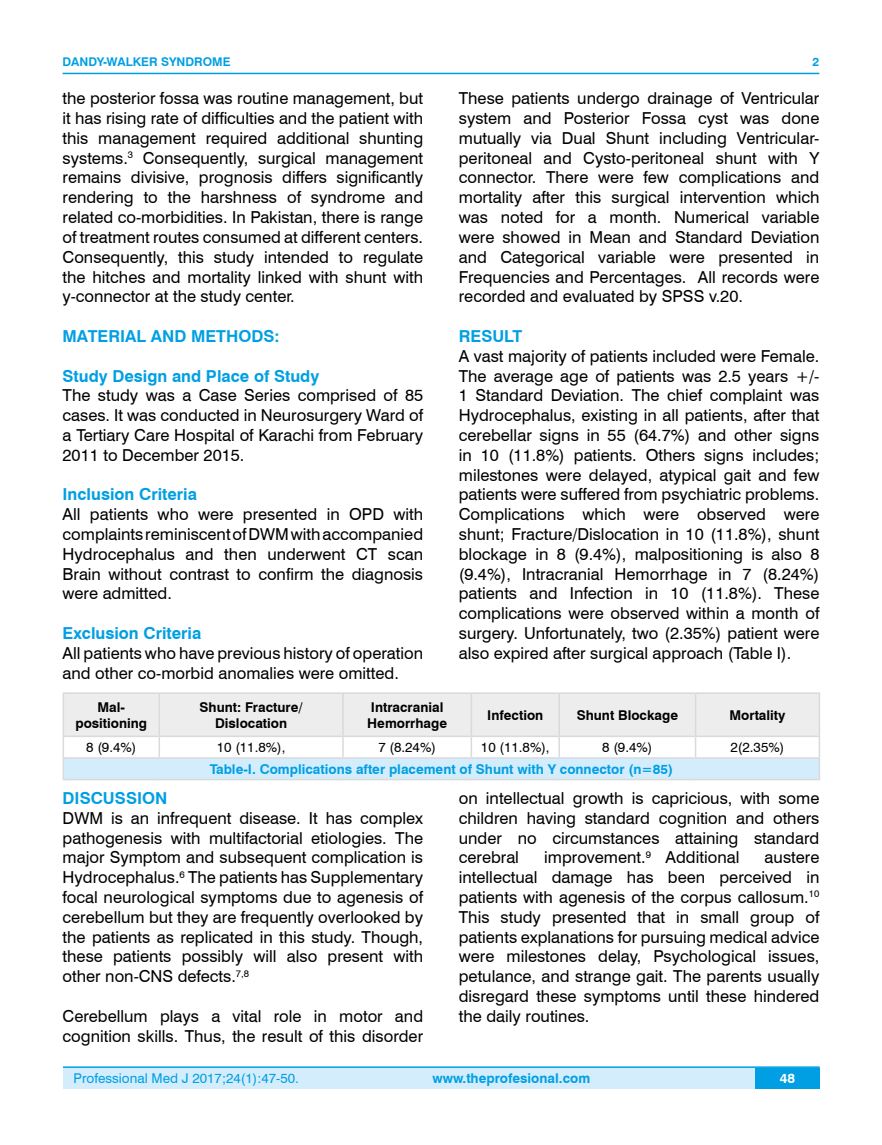
<style>
.page{position:relative;width:882px;height:1145px;background:#fff}
.page>*{position:absolute;margin:0;border:0;box-sizing:border-box;transform-origin:0 0}
.t1{font:16.5px/19.8px "Swiss 721 BT";color:#000;text-align:justify}
.t2{font:700 16.5px "Swiss 721 BT";color:#009fe3}
.t3{font:700 13.5px/16.2px "Swiss 721 BT";color:#000;text-align:center}
.t4{font:700 13.5px "Swiss 721 BT";color:#009fe3}
.t5{font:13.5px "Swiss 721 BT";color:#000}
.t6{font:13.5px "Swiss 721 BT";color:#009fe3}
.t7{font:700 13.5px "Swiss 721 BT";color:#fff}
.t8{font:700 12px "Swiss 721 BT";color:#009fe3}
</style>
<div class="page">
<div style="left:63px;top:1067px;width:756px;height:21px;background:#d4edfc"></div>
<hr style="left:63px;top:1066px;width:756px;height:2px;background:#009fe3">
<div style="left:754px;top:1068px;width:65px;height:20px;background:#009fe3"></div>
<hr style="left:63px;top:73px;width:756px;height:1px;background:#009fe3">
<hr style="left:63px;top:692px;width:96px;height:2px;background:#dadada">
<hr style="left:159px;top:692px;width:184px;height:2px;background:#dadada">
<hr style="left:343px;top:692px;width:128px;height:2px;background:#dadada">
<hr style="left:471px;top:692px;width:88px;height:2px;background:#dadada">
<hr style="left:559px;top:692px;width:136px;height:2px;background:#dadada">
<hr style="left:695px;top:692px;width:124px;height:2px;background:#dadada">
<svg style="left:63px;top:694px;width:756px;height:85px"></svg>
<hr style="left:63px;top:779px;width:96px;height:1px;background:#dadada">
<hr style="left:159px;top:779px;width:184px;height:1px;background:#dadada">
<hr style="left:343px;top:779px;width:128px;height:1px;background:#dadada">
<hr style="left:471px;top:779px;width:88px;height:1px;background:#dadada">
<hr style="left:559px;top:779px;width:136px;height:1px;background:#dadada">
<hr style="left:695px;top:779px;width:124px;height:1px;background:#dadada">
<p class="t8" style="left:63px;top:53px;width:169px">DANDY-WALKER SYNDROME</p>
<p class="t1" style="left:63px;top:88px;width:362px">the posterior fossa was routine management, but it has rising rate of difficulties and the patient with this management required additional shunting systems.<sup>3</sup> Consequently, surgical management remains divisive, prognosis differs significantly rendering to the harshness of syndrome and related co-morbidities. In Pakistan, there is range of treatment routes consumed at different centers.<br>Consequently, this study intended to regulate the hitches and mortality linked with shunt with y-connector at the study center.</p>
<p class="t2" style="left:63px;top:325px;width:218px">MATERIAL AND METHODS:</p>
<p class="t2" style="left:63px;top:364px;width:258px">Study Design and Place of Study</p>
<p class="t1" style="left:63px;top:385px;width:362px">The study was a Case Series comprised of 85 cases. It was conducted in Neurosurgery Ward of a Tertiary Care Hospital of Karachi from February 2011 to December 2015.</p>
<p class="t2" style="left:63px;top:483px;width:136px">Inclusion Criteria</p>
<p class="t1" style="left:63px;top:504px;width:362px">All patients who were presented in OPD with complaints reminiscent of DWM with accompanied Hydrocephalus and then underwent CT scan Brain without contrast to confirm the diagnosis were admitted.</p>
<p class="t2" style="left:63px;top:622px;width:140px">Exclusion Criteria</p>
<p class="t1" style="left:63px;top:642px;width:362px">All patients who have previous history of operation and other co-morbid anomalies were omitted.</p>
<p class="t8" style="left:812px;top:53px;width:8px">2</p>
<p class="t1" style="left:458px;top:88px;width:362px">These patients undergo drainage of Ventricular system and Posterior Fossa cyst was done mutually via Dual Shunt including Ventricular&shy;peritoneal and Cysto-peritoneal shunt with Y connector. There were few complications and mortality after this surgical intervention which was noted for a month. Numerical variable were showed in Mean and Standard Deviation and Categorical variable were presented in Frequencies and Percentages. All records were recorded and evaluated by SPSS v.20.</p>
<p class="t2" style="left:458px;top:325px;width:65px">RESULT</p>
<p class="t1" style="left:458px;top:345px;width:362px">A vast majority of patients included were Female.<br>The average age of patients was 2.5 years +/- 1 Standard Deviation. The chief complaint was Hydrocephalus, existing in all patients, after that cerebellar signs in 55 (64.7%) and other signs in 10 (11.8%) patients. Others signs includes; milestones were delayed, atypical gait and few patients were suffered from psychiatric problems.<br>Complications which were observed were shunt; Fracture/Dislocation in 10 (11.8%), shunt blockage in 8 (9.4%), malpositioning is also 8 (9.4%), Intracranial Hemorrhage in 7 (8.24%) patients and Infection in 10 (11.8%). These complications were observed within a month of surgery. Unfortunately, two (2.35%) patient were also expired after surgical approach (Table I).</p>
<p class="t3" style="left:75px;top:698px;width:73px">Mal&shy;positioning</p>
<p class="t3" style="left:199px;top:698px;width:105px">Shunt: Fracture/<br>Dislocation</p>
<p class="t3" style="left:367px;top:698px;width:81px;text-align:left">Intracranial<br>Hemorrhage</p>
<p class="t3" style="left:487px;top:706px;width:57px">Infection</p>
<p class="t3" style="left:576px;top:706px;width:103px">Shunt Blockage</p>
<p class="t3" style="left:729px;top:706px;width:57px">Mortality</p>
<p class="t5" style="left:86px;top:738px;width:52px">8 (9.4%)</p>
<p class="t5" style="left:217px;top:738px;width:70px">10 (11.8%),</p>
<p class="t5" style="left:378px;top:738px;width:59px">7 (8.24%)</p>
<p class="t5" style="left:480px;top:738px;width:70px">10 (11.8%),</p>
<p class="t5" style="left:602px;top:738px;width:52px">8 (9.4%)</p>
<p class="t5" style="left:730px;top:738px;width:55px">2(2.35%)</p>
<p class="t4" style="left:209px;top:759px;width:464px">Table-I. Complications after placement of Shunt with Y connector (n=85)</p>
<p class="t2" style="left:63px;top:786px;width:106px">DISCUSSION</p>
<p class="t1" style="left:63px;top:807px;width:362px">DWM is an infrequent disease. It has complex pathogenesis with multifactorial etiologies. The major Symptom and subsequent complication is Hydrocephalus.<sup>6</sup> The patients has Supplementary focal neurological symptoms due to agenesis of cerebellum but they are frequently overlooked by the patients as replicated in this study. Though, these patients possibly will also present with other non-CNS defects.<sup>7,8</sup></p>
<p class="t1" style="left:63px;top:1005px;width:362px">Cerebellum plays a vital role in motor and cognition skills. Thus, the result of this disorder</p>
<p class="t1" style="left:458px;top:787px;width:362px">on intellectual growth is capricious, with some children having standard cognition and others under no circumstances attaining standard cerebral</p>
<p class="t1" style="left:544px;top:847px;width:197px">improvement.<sup>9</sup> Additional</p>
<p class="t1" style="left:458px;top:847px;width:362px;text-indent:305px">austere intellectual damage has been perceived in patients with agenesis of the corpus callosum.<sup>10<br></sup>This study presented that in small group of patients explanations for pursuing medical advice were milestones delay, Psychological issues, petulance, and strange gait. The parents usually disregard these symptoms until these hindered the daily routines.</p>
<p class="t6" style="left:74px;top:1069px;width:227px">Professional Med J 2017;24(1):47-50.</p>
<p class="t4" style="left:432px;top:1069px;width:159px">www.theprofesional.com</p>
<p class="t7" style="left:779px;top:1069px;width:17px">48</p>
</div>
